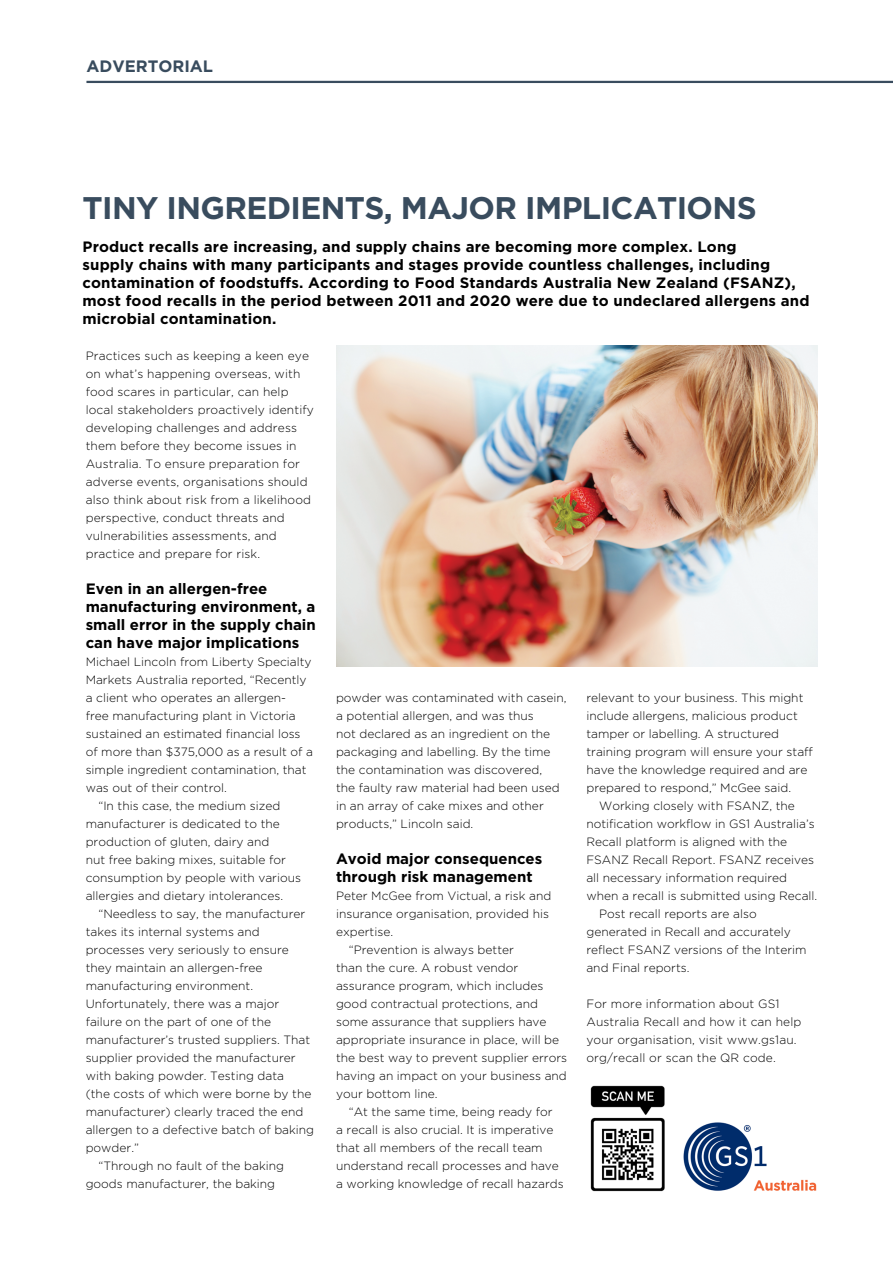
<style>
.page{position:relative;width:893px;height:1263px;background:#fff}
.page>*{position:absolute;margin:0;border:0;box-sizing:border-box;transform-origin:0 0}
.t1{font:700 31.2px "Gotham";letter-spacing:-.02em;color:#394c5e}
.t2{font:700 16.5px "Gotham";color:#394c5e}
.t3{font:700 15px/18px "Gotham";letter-spacing:.01em;color:#000}
.t4{font:300 12px/18px "Gotham";color:#000}
</style>
<div class="page">
<hr style="left:86px;top:81px;width:807px;height:2px;background:#394c5e">
<img style="left:336px;top:345px;width:482px;height:321px">
<img style="left:683px;top:1122px;width:134px;height:69px">
<img style="left:590px;top:1085px;width:75px;height:107px">
<h2 class="t2" style="left:86px;top:57px;width:128px">ADVERTORIAL</h2>
<h1 class="t1" style="left:82px;top:190px;width:676px">TINY INGREDIENTS, MAJOR IMPLICATIONS</h1>
<p class="t3" style="left:82px;top:237px;width:728px">Product recalls are increasing, and supply chains are becoming more complex. Long<br>supply chains with many participants and stages provide countless challenges, including contamination of foodstuffs. According to Food Standards Australia New Zealand (FSANZ), most food recalls in the period between 2011 and 2020 were due to undeclared allergens and microbial contamination.</p>
<p class="t4" style="left:86px;top:347px;width:230px">Practices such as keeping a keen eye on what’s happening overseas, with food scares in particular, can help local stakeholders proactively identify developing challenges and address them before they become issues in Australia. To ensure preparation for adverse events, organisations should also think about risk from a likelihood perspective, conduct threats and vulnerabilities assessments, and practice and prepare for risk.</p>
<p class="t3" style="left:86px;top:579px;width:232px">Even in an allergen-free manufacturing environment, a small error in the supply chain can have major implications</p>
<p class="t4" style="left:86px;top:653px;width:227px">Michael Lincoln from Liberty Specialty</p>
<p class="t4" style="left:86px;top:671px;width:222px">Markets Australia reported, “Recently</p>
<p class="t4" style="left:86px;top:689px;width:202px">a client who operates an allergen-</p>
<p class="t4" style="left:86px;top:707px;width:212px">free manufacturing plant in Victoria</p>
<p class="t4" style="left:86px;top:725px;width:216px">sustained an estimated financial loss</p>
<p class="t4" style="left:86px;top:743px;width:229px">of more than $375,000 as a result of a</p>
<p class="t4" style="left:86px;top:761px;width:222px">simple ingredient contamination, that</p>
<p class="t4" style="left:86px;top:779px;width:143px">was out of their control.</p>
<p class="t4" style="left:98px;top:797px;width:183px">“In this case, the medium sized</p>
<p class="t4" style="left:86px;top:815px;width:196px">manufacturer is dedicated to the</p>
<p class="t4" style="left:86px;top:833px;width:185px">production of gluten, dairy and</p>
<p class="t4" style="left:86px;top:851px;width:202px">nut free baking mixes, suitable for</p>
<p class="t4" style="left:86px;top:869px;width:217px">consumption by people with various</p>
<p class="t4" style="left:86px;top:887px;width:199px">allergies and dietary intolerances.</p>
<p class="t4" style="left:98px;top:905px;width:208px">“Needless to say, the manufacturer</p>
<p class="t4" style="left:86px;top:923px;width:176px">takes its internal systems and</p>
<p class="t4" style="left:86px;top:941px;width:205px">processes very seriously to ensure</p>
<p class="t4" style="left:86px;top:959px;width:178px">they maintain an allergen-free</p>
<p class="t4" style="left:86px;top:977px;width:169px">manufacturing environment.</p>
<p class="t4" style="left:86px;top:995px;width:195px">Unfortunately, there was a major</p>
<p class="t4" style="left:86px;top:1013px;width:187px">failure on the part of one of the</p>
<p class="t4" style="left:86px;top:1031px;width:226px">manufacturer’s trusted suppliers. That</p>
<p class="t4" style="left:86px;top:1049px;width:211px">supplier provided the manufacturer</p>
<p class="t4" style="left:86px;top:1067px;width:200px">with baking powder. Testing data</p>
<p class="t4" style="left:86px;top:1085px;width:227px">(the costs of which were borne by the</p>
<p class="t4" style="left:86px;top:1103px;width:219px">manufacturer) clearly traced the end</p>
<p class="t4" style="left:86px;top:1121px;width:230px">allergen to a defective batch of baking</p>
<p class="t4" style="left:86px;top:1139px;width:55px">powder.”</p>
<p class="t4" style="left:98px;top:1157px;width:187px">“Through no fault of the baking</p>
<p class="t4" style="left:86px;top:1175px;width:191px">goods manufacturer, the baking</p>
<p class="t4" style="left:336px;top:689px;width:232px">powder was contaminated with casein, a potential allergen, and was thus<br>not declared as an ingredient on the packaging and labelling. By the time the contamination was discovered,<br>the faulty raw material had been used in an array of cake mixes and other products,” Lincoln said.</p>
<p class="t3" style="left:336px;top:849px;width:208px">Avoid major consequences through risk management</p>
<p class="t4" style="left:336px;top:887px;width:217px">Peter McGee from Victual, a risk and</p>
<p class="t4" style="left:336px;top:905px;width:214px">insurance organisation, provided his</p>
<p class="t4" style="left:336px;top:923px;width:59px">expertise.</p>
<p class="t4" style="left:349px;top:941px;width:167px">“Prevention is always better</p>
<p class="t4" style="left:336px;top:959px;width:184px">than the cure. A robust vendor</p>
<p class="t4" style="left:336px;top:977px;width:209px">assurance program, which includes</p>
<p class="t4" style="left:336px;top:995px;width:204px">good contractual protections, and</p>
<p class="t4" style="left:336px;top:1013px;width:212px">some assurance that suppliers have</p>
<p class="t4" style="left:336px;top:1031px;width:225px">appropriate insurance in place, will be</p>
<p class="t4" style="left:336px;top:1049px;width:233px">the best way to prevent supplier errors</p>
<p class="t4" style="left:336px;top:1067px;width:232px">having an impact on your business and</p>
<p class="t4" style="left:336px;top:1085px;width:103px">your bottom line.</p>
<p class="t4" style="left:349px;top:1103px;width:205px">“At the same time, being ready for</p>
<p class="t4" style="left:336px;top:1121px;width:219px">a recall is also crucial. It is imperative</p>
<p class="t4" style="left:336px;top:1139px;width:208px">that all members of the recall team</p>
<p class="t4" style="left:336px;top:1157px;width:224px">understand recall processes and have</p>
<p class="t4" style="left:336px;top:1175px;width:229px">a working knowledge of recall hazards</p>
<p class="t4" style="left:586px;top:689px;width:228px">relevant to your business. This might include allergens, malicious product tamper or labelling. A structured training program will ensure your staff have the knowledge required and are prepared to respond,” McGee said.</p>
<p class="t4" style="left:599px;top:797px;width:197px">Working closely with FSANZ, the</p>
<p class="t4" style="left:586px;top:815px;width:230px">notification workflow in GS1 Australia’s</p>
<p class="t4" style="left:586px;top:833px;width:202px">Recall platform is aligned with the</p>
<p class="t4" style="left:586px;top:851px;width:229px">FSANZ Recall Report. FSANZ receives</p>
<p class="t4" style="left:586px;top:869px;width:202px">all necessary information required</p>
<p class="t4" style="left:586px;top:887px;width:232px">when a recall is submitted using Recall.</p>
<p class="t4" style="left:599px;top:905px;width:159px">Post recall reports are also</p>
<p class="t4" style="left:586px;top:923px;width:206px">generated in Recall and accurately</p>
<p class="t4" style="left:586px;top:941px;width:222px">reflect FSANZ versions of the Interim</p>
<p class="t4" style="left:586px;top:959px;width:105px">and Final reports.</p>
<p class="t4" style="left:586px;top:995px;width:217px">For more information about GS1<br>Australia Recall and how it can help your organisation, visit www.gs1au. org/recall or scan the QR code.</p>
</div>
